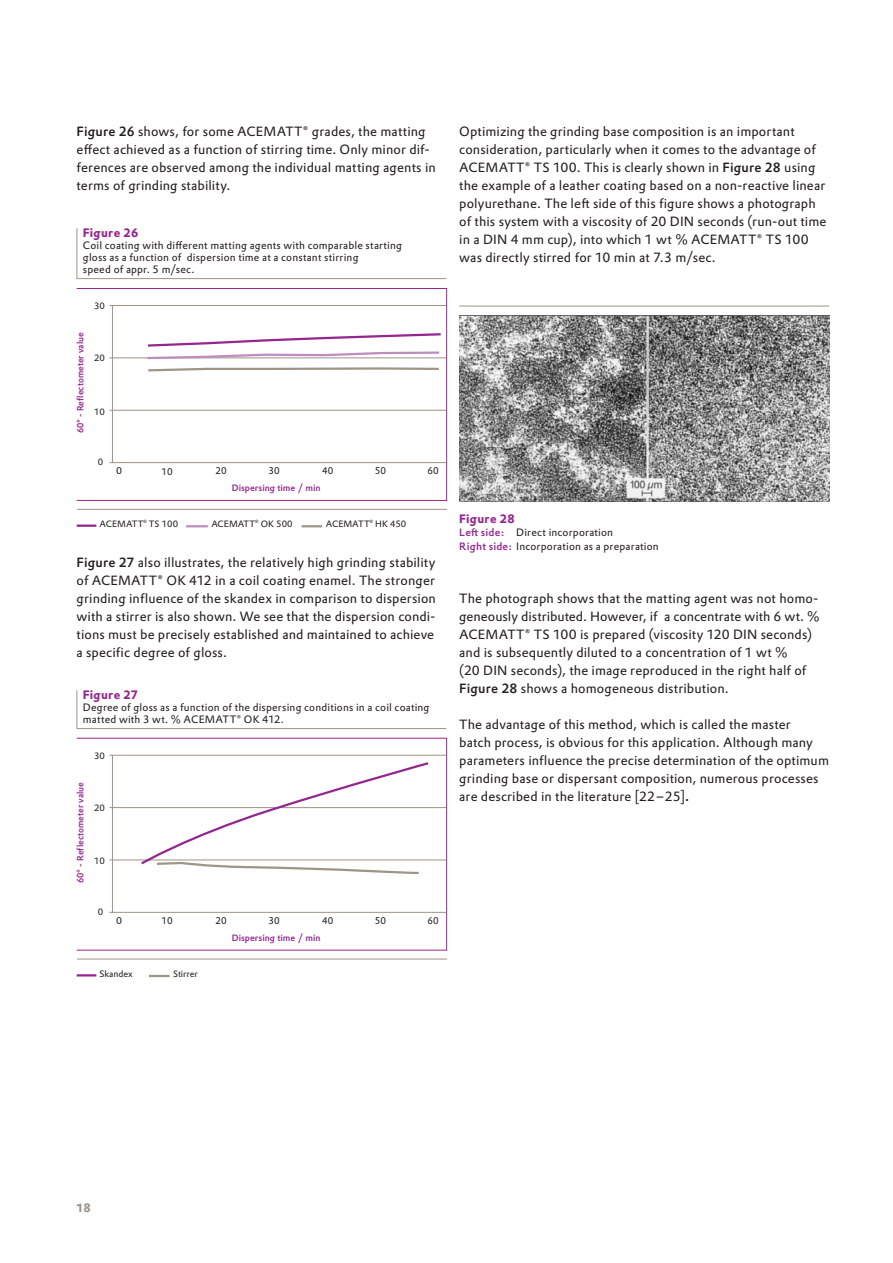
<style>
.page{position:relative;width:893px;height:1263px;background:#fff}
.page>*{position:absolute;margin:0;border:0;box-sizing:border-box;transform-origin:0 0}
.t1{font:13.2px/18px "Evonik Prokyon";letter-spacing:.01em;color:#231f20}
.t2{font:700 12px "Evonik Prokyon";letter-spacing:.025em;color:#95268f}
.t3{font:700 12px "Evonik Prokyon";color:#a09386}
.t4{font:10.5px/12px "Evonik Prokyon";letter-spacing:.02em;color:#231f20}
.t5{font:9.6px "DTL Prokyon TOT";color:#231f20;scale:.96 1}
.t6{font:9.6px "DTL Prokyon TOT";color:#231f20}
.t7{font:9px "Evonik Prokyon";letter-spacing:-.005em;color:#231f20}
.t8{font:500 9px "Evonik Prokyon";color:#95268f;scale:.96 1}
.t9{font:500 9px "Evonik Prokyon";color:#93268f}
.t10{font:4.5px "Arial";color:#231f20}
.s1{font-weight:500}
.s2{font-weight:500;color:#95268f}
</style>
<div class="page">
<hr style="left:77px;top:228px;width:1px;height:50px;background:#a09386">
<hr style="left:77px;top:278px;width:369px;height:1px;background:#a09386">
<hr style="left:77px;top:690px;width:1px;height:38px;background:#a09386">
<hr style="left:77px;top:728px;width:369px;height:1px;background:#a09386">
<hr style="left:302px;top:525px;width:20px;height:2px;background:#a09486">
<hr style="left:186px;top:525px;width:22px;height:2px;background:#be8cbf">
<hr style="left:77px;top:524px;width:19px;height:3px;background:#93268f">
<hr style="left:77px;top:509px;width:370px;height:1px;background:#a09386">
<svg style="left:77px;top:288px;width:370px;height:213px"></svg>
<svg style="left:145px;top:332px;width:298px;height:28px"></svg>
<svg style="left:146px;top:366px;width:295px;height:7px"></svg>
<hr style="left:149px;top:975px;width:21px;height:2px;background:#a09486">
<svg style="left:77px;top:974px;width:19px;height:2px"></svg>
<hr style="left:77px;top:959px;width:370px;height:1px;background:#a09386">
<svg style="left:77px;top:737px;width:370px;height:214px"></svg>
<svg style="left:139px;top:761px;width:291px;height:114px"></svg>
<svg style="left:460px;top:315px;width:369px;height:186px;background:#909090"></svg>
<hr style="left:459px;top:306px;width:370px;height:1px;background:#a09386">
<p class="t1" style="left:77px;top:121px;width:361px"><span class="s1">Figure 26</span> shows, for some ACEMATT® grades, the matting effect achieved as a function of stirring time. Only minor dif&shy;ferences are observed among the individual matting agents in terms of grinding stability.</p>
<p class="t2" style="left:83px;top:223px;width:57px">Figure 26</p>
<p class="t4" style="left:83px;top:239px;width:321px">Coil coating with different matting agents with comparable starting gloss as a function of dispersion time at a constant stirring<br>speed of appr. 5 m/sec.</p>
<p class="t8" style="left:76px;top:433px;width:107px;rotate:-90deg">60° - Reflectometer value</p>
<p class="t7" style="left:94px;top:302px;width:12px">30</p>
<p class="t7" style="left:94px;top:354px;width:12px">20</p>
<p class="t7" style="left:94px;top:408px;width:12px">10</p>
<p class="t7" style="left:98px;top:458px;width:7px">0</p>
<p class="t6" style="left:116px;top:465px;width:7px">0</p>
<p class="t5" style="left:162px;top:466px;width:13px">10</p>
<p class="t5" style="left:216px;top:465px;width:13px">20</p>
<p class="t5" style="left:269px;top:465px;width:13px">30</p>
<p class="t5" style="left:322px;top:465px;width:13px">40</p>
<p class="t5" style="left:375px;top:465px;width:13px">50</p>
<p class="t5" style="left:427px;top:465px;width:13px">60</p>
<p class="t9" style="left:232px;top:483px;width:90px">Dispersing time / min</p>
<p class="t10" style="left:143px;top:519px;width:5px">®</p>
<p class="t7" style="left:100px;top:520px;width:80px">ACEMATT TS 100</p>
<p class="t10" style="left:255px;top:519px;width:5px">®</p>
<p class="t7" style="left:211px;top:520px;width:83px">ACEMATT OK 500</p>
<p class="t10" style="left:370px;top:519px;width:5px">®</p>
<p class="t7" style="left:326px;top:520px;width:82px">ACEMATT HK 450</p>
<p class="t1" style="left:77px;top:552px;width:361px"><span class="s1">Figure 27</span> also illustrates, the relatively high grinding stability of ACEMATT® OK 412 in a coil coating enamel. The stronger grinding influence of the skandex in comparison to dispersion with a stirrer is also shown. We see that the dispersion condi&shy;tions must be precisely established and maintained to achieve a specific degree of gloss.</p>
<p class="t2" style="left:83px;top:685px;width:57px">Figure 27</p>
<p class="t4" style="left:83px;top:701px;width:348px">Degree of gloss as a function of the dispersing conditions in a coil coating matted with 3 wt. % ACEMATT® OK 412.</p>
<p class="t8" style="left:76px;top:883px;width:107px;rotate:-90deg">60° - Reflectometer value</p>
<p class="t7" style="left:94px;top:752px;width:12px">30</p>
<p class="t7" style="left:94px;top:804px;width:12px">20</p>
<p class="t7" style="left:94px;top:857px;width:12px">10</p>
<p class="t7" style="left:98px;top:908px;width:7px">0</p>
<p class="t6" style="left:116px;top:915px;width:7px">0</p>
<p class="t5" style="left:162px;top:915px;width:13px">10</p>
<p class="t5" style="left:216px;top:915px;width:13px">20</p>
<p class="t5" style="left:269px;top:915px;width:13px">30</p>
<p class="t5" style="left:322px;top:915px;width:13px">40</p>
<p class="t5" style="left:375px;top:915px;width:13px">50</p>
<p class="t5" style="left:427px;top:915px;width:13px">60</p>
<p class="t9" style="left:232px;top:933px;width:90px">Dispersing time / min</p>
<p class="t7" style="left:100px;top:970px;width:35px">Skandex</p>
<p class="t7" style="left:173px;top:970px;width:26px">Stirrer</p>
<p class="t1" style="left:459px;top:121px;width:369px">Optimizing the grinding base composition is an important consideration, particularly when it comes to the advantage of ACEMATT® TS 100. This is clearly shown in <span class="s1">Figure 28</span> using the example of a leather coating based on a non-reactive linear polyurethane. The left side of this figure shows a photograph of this system with a viscosity of 20 DIN seconds (run-out time in a DIN 4 mm cup), into which 1 wt % ACEMATT® TS 100 was directly stirred for 10 min at 7.3 m/sec.</p>
<p class="t2" style="left:459px;top:509px;width:57px">Figure 28</p>
<p class="t4" style="left:459px;top:525px;width:201px;line-height:13.5px"><span class="s2">Left side:</span> Direct incorporation<br><span class="s2">Right side:</span> Incorporation as a preparation</p>
<p class="t1" style="left:459px;top:588px;width:362px">The photograph shows that the matting agent was not homo&shy;geneously distributed. However, if a concentrate with 6 wt. % ACEMATT® TS 100 is prepared (viscosity 120 DIN seconds) and is subsequently diluted to a concentration of 1 wt %<br>(20 DIN seconds), the image reproduced in the right half of <span class="s1">Figure 28</span> shows a homogeneous distribution.</p>
<p class="t1" style="left:459px;top:714px;width:371px">The advantage of this method, which is called the master<br>batch process, is obvious for this application. Although many parameters influence the precise determination of the optimum grinding base or dispersant composition, numerous processes are described in the literature [22–25]<span class="s1">.</span></p>
<p class="t3" style="left:77px;top:1198px;width:16px">18</p>
</div>
